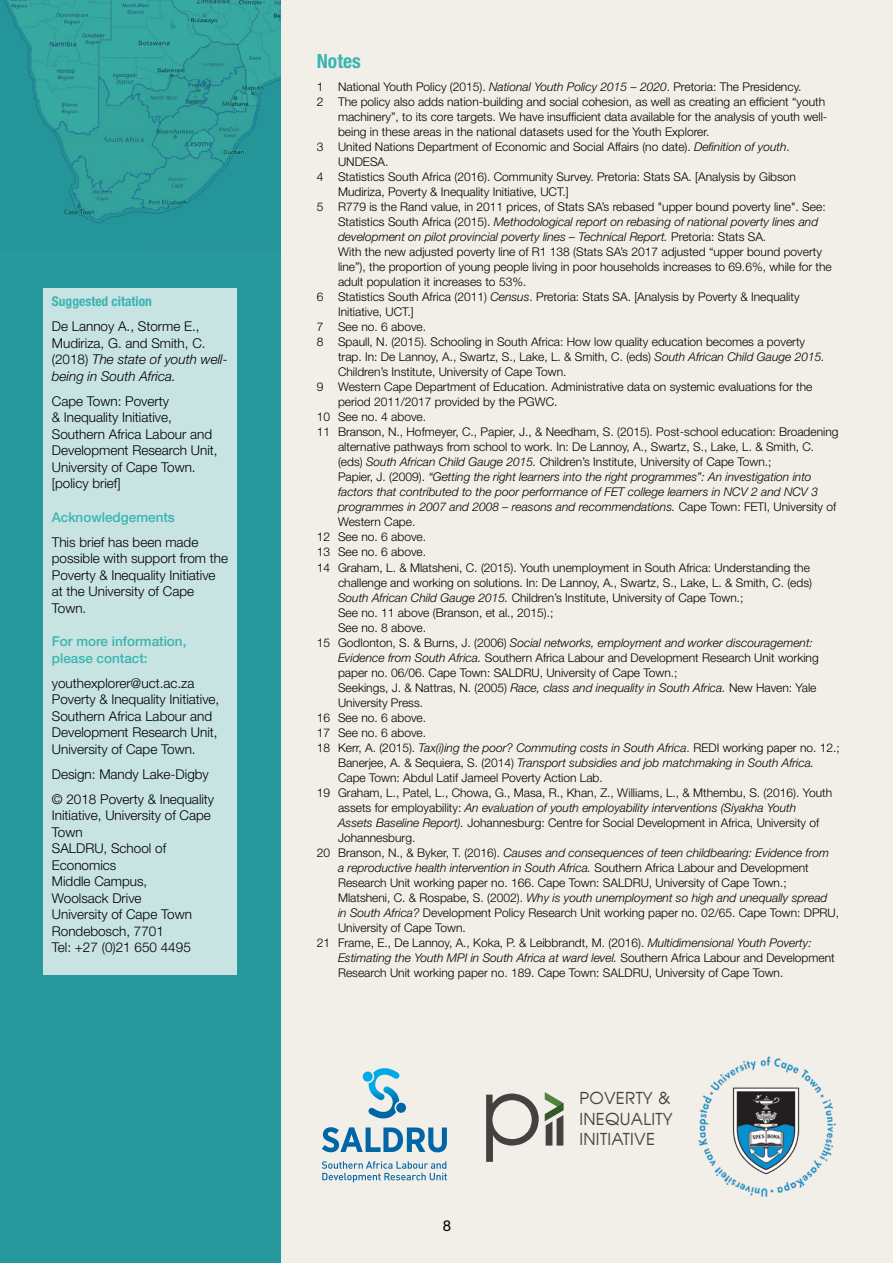
<style>
.page{position:relative;width:893px;height:1263px;background:#fff}
.page>*{position:absolute;margin:0;border:0;box-sizing:border-box;transform-origin:0 0}
.t1{font:90.75px "Avalon Plain";color:#444240}
.t2{font:700 condensed 19.5px "Helvetica Neue LT Std";color:#39b5b1}
.t3{font:16.5px/20.5px "Avalon Plain";letter-spacing:.02em;color:#444240}
.t4{font:15px "Helvetica Neue LT Std";color:#000}
.t5{font:300 13.5px/16.5px "Helvetica Neue LT Std";color:#000}
.t6{font:500 13.5px/16.5px "Helvetica Neue LT Std";color:#39b5b1}
.t7{font:700 condensed 13.5px "Helvetica Neue LT Std";color:#39b5b1}
.t8{font:300 12px "Helvetica Neue LT Std";color:#000}
.t9{font:italic 300 12px "Helvetica Neue LT Std";color:#000}
.s1{font-style:italic}
.s2{font-style:normal}
</style>
<div class="page">
<div style="left:281px;top:0;width:612px;height:1263px;background:#f2eee8"></div>
<svg style="left:0;top:0;width:281px;height:1263px;background:#29999c"></svg>
<svg style="left:545px;top:1092px;width:18px;height:53px"></svg>
<div style="left:43px;top:288px;width:194px;height:687px;background:#c7e3e2"></div>
<img style="left:696px;top:1054px;width:143px;height:145px">
<svg style="left:322px;top:1127px;width:125px;height:25px;background:#7babc7"></svg>
<svg style="left:322px;top:1161px;width:125px;height:21px;background:#bbcfd9"></svg>
<svg style="left:362px;top:1068px;width:45px;height:50px;background:#9bcadc"></svg>
<p class="t7" style="left:52px;top:293px;width:102px">Suggested citation</p>
<p class="t5" style="left:52px;top:318px;width:177px">De Lannoy A., Storme E.,<br>Mudiriza, G. and Smith, C. (2018) <span class="s1">The state of youth well&shy;being in South Africa.</span></p>
<p class="t5" style="left:52px;top:392px;width:167px">Cape Town: Poverty<br>&amp; Inequality Initiative,<br>Southern Africa Labour and<br>Development Research Unit,<br>University of Cape Town. [policy brief]</p>
<p class="t6" style="left:52px;top:509px;width:125px">Acknowledgements</p>
<p class="t5" style="left:52px;top:533px;width:178px">This brief has been made possible with support from the<br>Poverty &amp; Inequality Initiative at the University of Cape<br>Town.</p>
<p class="t6" style="left:52px;top:633px;width:136px">For more information, please contact:</p>
<p class="t5" style="left:52px;top:674px;width:169px">youthexplorer@uct.ac.za<br>Poverty &amp; Inequality Initiative,<br>Southern Africa Labour and<br>Development Research Unit,<br>University of Cape Town.</p>
<p class="t5" style="left:52px;top:761px;width:164px;line-height:25px">Design: Mandy Lake-Digby © 2018 Poverty &amp; Inequality</p>
<p class="t5" style="left:52px;top:807px;width:161px">Initiative, University of Cape<br>Town<br>SALDRU, School of<br>Economics<br>Middle Campus,<br>Woolsack Drive<br>University of Cape Town<br>Rondebosch, 7701<br>Tel: +27 (0)21 650 4495</p>
<h2 class="t2" style="left:317px;top:49px;width:46px">Notes</h2>
<p class="t8" style="left:317px;top:80px;width:486px">1 National Youth Policy (2015). <span class="s1">National Youth Policy 2015 – 2020</span>. Pretoria: The Presidency.</p>
<p class="t8" style="left:317px;top:95px;width:510px">2 The policy also adds nation-building and social cohesion, as well as creating an efficient “youth</p>
<p class="t8" style="left:338px;top:110px;width:491px">machinery”, to its core targets. We have insufficient data available for the analysis of youth well-</p>
<p class="t8" style="left:338px;top:125px;width:373px">being in these areas in the national datasets used for the Youth Explorer.</p>
<p class="t8" style="left:317px;top:140px;width:475px">3 United Nations Department of Economic and Social Affairs (no date). <span class="s1">Definition of youth</span>.</p>
<p class="t8" style="left:338px;top:155px;width:52px">UNDESA.</p>
<p class="t8" style="left:317px;top:170px;width:481px">4 Statistics South Africa (2016). Community Survey. Pretoria: Stats SA. [Analysis by Gibson</p>
<p class="t8" style="left:338px;top:185px;width:232px">Mudiriza, Poverty &amp; Inequality Initiative, UCT.]</p>
<p class="t8" style="left:317px;top:200px;width:510px">5 R779 is the Rand value, in 2011 prices, of Stats SA’s rebased "upper bound poverty line". See:</p>
<p class="t9" style="left:338px;top:215px;width:482px"><span class="s2">Statistics South Africa (2015).</span> Methodological report on rebasing of national poverty lines and</p>
<p class="t9" style="left:338px;top:230px;width:430px">development on pilot provincial poverty lines – Technical Report. <span class="s2">Pretoria: Stats SA.</span></p>
<p class="t8" style="left:338px;top:245px;width:485px">With the new adjusted poverty line of R1 138 (Stats SA’s 2017 adjusted “upper bound poverty</p>
<p class="t8" style="left:338px;top:260px;width:495px">line”), the proportion of young people living in poor households increases to 69.6%, while for the</p>
<p class="t8" style="left:338px;top:275px;width:190px">adult population it increases to 53%.</p>
<p class="t8" style="left:317px;top:290px;width:484px">6 Statistics South Africa (2011) <span class="s1">Census</span>. Pretoria: Stats SA. [Analysis by Poverty &amp; Inequality</p>
<p class="t8" style="left:338px;top:305px;width:77px">Initiative, UCT.]</p>
<p class="t8" style="left:317px;top:320px;width:111px">7 See no. 6 above.</p>
<p class="t8" style="left:317px;top:335px;width:490px">8 Spaull, N. (2015). Schooling in South Africa: How low quality education becomes a poverty</p>
<p class="t8" style="left:338px;top:350px;width:488px">trap. In: De Lannoy, A., Swartz, S., Lake, L. &amp; Smith, C. (eds) <span class="s1">South African Child Gauge 2015.</span></p>
<p class="t8" style="left:338px;top:365px;width:230px">Children’s Institute, University of Cape Town.</p>
<p class="t8" style="left:317px;top:380px;width:497px">9 Western Cape Department of Education. Administrative data on systemic evaluations for the</p>
<p class="t8" style="left:338px;top:395px;width:221px">period 2011/2017 provided by the PGWC.</p>
<p class="t8" style="left:317px;top:410px;width:111px">10 See no. 4 above.</p>
<p class="t8" style="left:317px;top:425px;width:523px">11 Branson, N., Hofmeyer, C., Papier, J., &amp; Needham, S. (2015). Post-school education: Broadening</p>
<p class="t8" style="left:338px;top:440px;width:478px">alternative pathways from school to work. In: De Lannoy, A., Swartz, S., Lake, L. &amp; Smith, C.</p>
<p class="t8" style="left:338px;top:455px;width:435px">(eds) <span class="s1">South African Child Gauge 2015.</span> Children’s Institute, University of Cape Town.;</p>
<p class="t9" style="left:338px;top:470px;width:475px"><span class="s2">Papier, J. (2009).</span> “Getting the right learners into the right programmes”: An investigation into</p>
<p class="t9" style="left:338px;top:485px;width:481px">factors that contributed to the poor performance of FET college learners in NCV 2 and NCV 3</p>
<p class="t9" style="left:338px;top:500px;width:500px">programmes in 2007 and 2008 – reasons and recommendations. <span class="s2">Cape Town: FETI, University of</span></p>
<p class="t8" style="left:338px;top:515px;width:79px">Western Cape.</p>
<p class="t8" style="left:317px;top:530px;width:111px">12 See no. 6 above.</p>
<p class="t8" style="left:317px;top:545px;width:111px">13 See no. 6 above.</p>
<p class="t8" style="left:317px;top:560px;width:495px">14 Graham, L. &amp; Mlatsheni, C. (2015). Youth unemployment in South Africa: Understanding the</p>
<p class="t8" style="left:338px;top:575px;width:475px">challenge and working on solutions. In: De Lannoy, A., Swartz, S., Lake, L. &amp; Smith, C. (eds)</p>
<p class="t8" style="left:338px;top:590px;width:407px"><span class="s1">South African Child Gauge 2015.</span> Children’s Institute, University of Cape Town.;</p>
<p class="t8" style="left:338px;top:605px;width:217px">See no. 11 above (Branson, et al., 2015).;</p>
<p class="t8" style="left:338px;top:620px;width:90px">See no. 8 above.</p>
<p class="t9" style="left:317px;top:635px;width:498px"><span class="s2">15 Godlonton, S. &amp; Burns, J. (2006)</span> Social networks, employment and worker discouragement:</p>
<p class="t8" style="left:338px;top:650px;width:482px"><span class="s1">Evidence from South Africa.</span> Southern Africa Labour and Development Research Unit working</p>
<p class="t8" style="left:338px;top:665px;width:341px">paper no. 06/06. Cape Town: SALDRU, University of Cape Town.;</p>
<p class="t8" style="left:338px;top:680px;width:480px">Seekings, J. &amp; Nattras, N. (2005) <span class="s1">Race, class and inequality in South Africa.</span> New Haven: Yale</p>
<p class="t8" style="left:338px;top:695px;width:87px">University Press.</p>
<p class="t8" style="left:317px;top:710px;width:111px">16 See no. 6 above.</p>
<p class="t8" style="left:317px;top:725px;width:111px">17 See no. 6 above.</p>
<p class="t9" style="left:317px;top:740px;width:525px"><span class="s2">18 Kerr, A. (2015).</span> Tax(i)ing the poor? Commuting costs in South Africa<span class="s2">. REDI working paper no. 12.;</span></p>
<p class="t9" style="left:338px;top:755px;width:478px"><span class="s2">Banerjee, A. &amp; Sequiera, S. (2014)</span> Transport subsidies and job matchmaking in South Africa.</p>
<p class="t8" style="left:338px;top:770px;width:266px">Cape Town: Abdul Latif Jameel Poverty Action Lab.</p>
<p class="t8" style="left:317px;top:785px;width:517px">19 Graham, L., Patel, L., Chowa, G., Masa, R., Khan, Z., Williams, L., &amp; Mthembu, S. (2016). Youth</p>
<p class="t9" style="left:338px;top:800px;width:460px"><span class="s2">assets for employability:</span> An evaluation of youth employability interventions (Siyakha Youth</p>
<p class="t8" style="left:338px;top:815px;width:483px"><span class="s1">Assets Baseline Report).</span> Johannesburg: Centre for Social Development in Africa, University of</p>
<p class="t8" style="left:338px;top:830px;width:79px">Johannesburg.</p>
<p class="t9" style="left:317px;top:845px;width:514px"><span class="s2">20 Branson, N., &amp; Byker, T. (2016).</span> Causes and consequences of teen childbearing: Evidence from</p>
<p class="t9" style="left:338px;top:860px;width:472px">a reproductive health intervention in South Africa. <span class="s2">Southern Africa Labour and Development</span></p>
<p class="t8" style="left:338px;top:875px;width:450px">Research Unit working paper no. 166. Cape Town: SALDRU, University of Cape Town.;</p>
<p class="t9" style="left:338px;top:890px;width:491px"><span class="s2">Mlatsheni, C. &amp; Rospabe, S. (2002).</span> Why is youth unemployment so high and unequally spread</p>
<p class="t8" style="left:338px;top:905px;width:503px"><span class="s1">in South Africa?</span> Development Policy Research Unit working paper no. 02/65. Cape Town: DPRU,</p>
<p class="t8" style="left:338px;top:920px;width:129px">University of Cape Town.</p>
<p class="t8" style="left:317px;top:935px;width:496px">21 Frame, E., De Lannoy, A., Koka, P. &amp; Leibbrandt, M. (2016). <span class="s1">Multidimensional Youth Poverty:</span></p>
<p class="t9" style="left:338px;top:950px;width:498px">Estimating the Youth MPI in South Africa at ward level. <span class="s2">Southern Africa Labour and Development</span></p>
<p class="t8" style="left:338px;top:965px;width:447px">Research Unit working paper no. 189. Cape Town: SALDRU, University of Cape Town.</p>
<p class="t4" style="left:443px;top:1216px;width:10px">8</p>
<h1 class="t1" style="left:480px;top:1055px;width:63px">p</h1>
<h3 class="t3" style="left:579px;top:1088px;width:95px">POVERTY &amp;<br>INEQUALITY</h3>
<h3 class="t3" style="left:579px;top:1129px;width:77px">INITIATIVE</h3>
</div>
